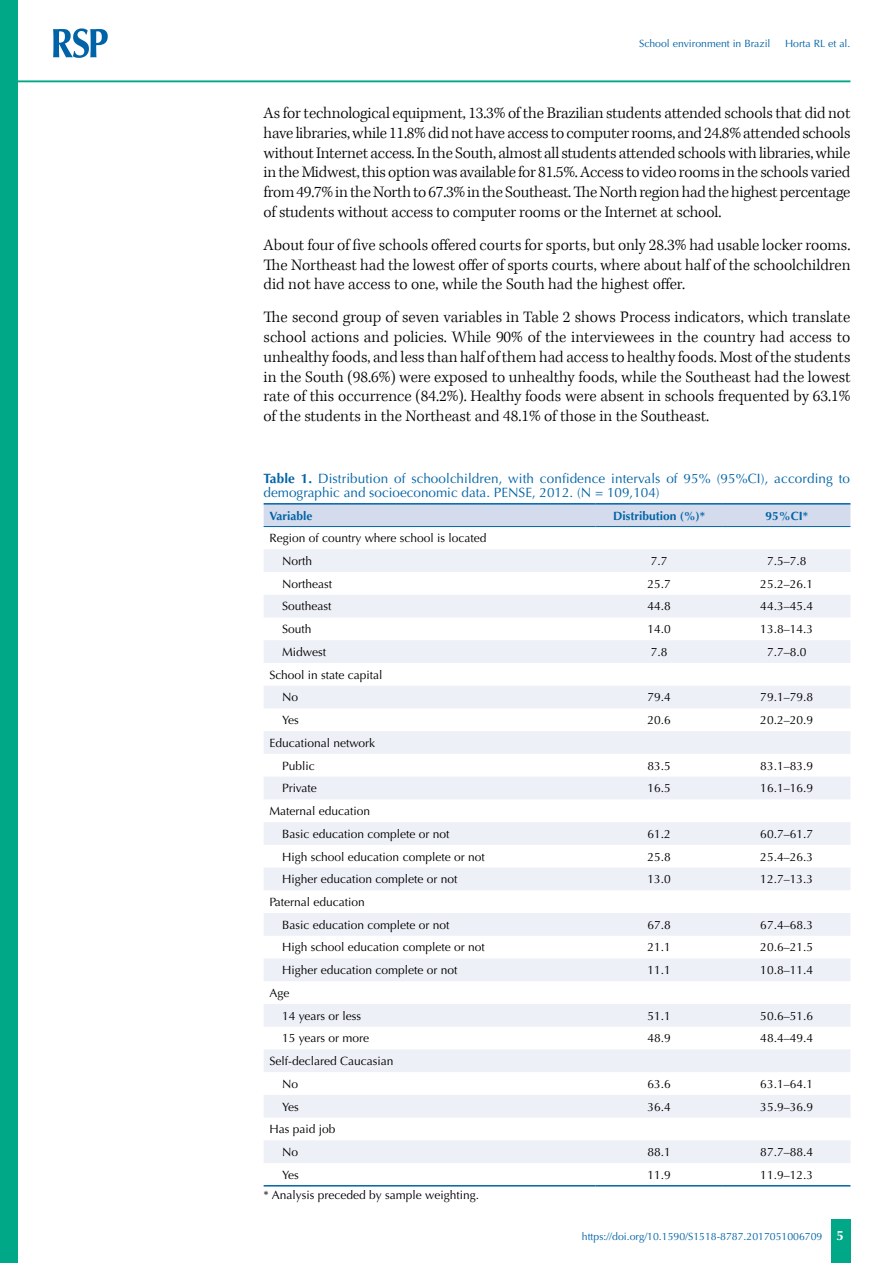
<style>
.page{position:relative;width:893px;height:1263px;background:#fff}
.page>*{position:absolute;margin:0;border:0;box-sizing:border-box;transform-origin:0 0}
.t1{font:300 16.5px/19.8px "Kepler Std";letter-spacing:-.005em;color:#000;text-align:justify}
.t2{font:13.5px/14.2px "Optima";letter-spacing:.01em;color:#0063a7}
.t3{font:700 13.5px "Optima";color:#fff}
.t4{font:12px/22.8px "Optima";color:#000}
.t5{font:700 12px "Optima";color:#0063a7}
.t6{font:10.5px "Optima";color:#0063a7}
.s1{font-weight:700}
</style>
<div class="page">
<div style="left:831px;top:1220px;width:20px;height:43px;background:#00a887"></div>
<div style="left:0;top:0;width:18px;height:1263px;background:#00a887"></div>
<svg style="left:53px;top:28px;width:55px;height:30px"></svg>
<hr style="left:18px;top:80px;width:832px;height:2px;background:#00a887">
<div style="left:264px;top:505px;width:586px;height:21px;background:#d4dbec"></div>
<svg style="left:264px;top:549px;width:586px;height:614px;fill:#eff1f7"></svg>
<hr style="left:264px;top:503px;width:331px;height:2px;background:#0063a7">
<hr style="left:595px;top:503px;width:128px;height:2px;background:#0063a7">
<hr style="left:723px;top:503px;width:127px;height:2px;background:#0063a7">
<hr style="left:264px;top:526px;width:331px;height:1px;background:#0063a7">
<hr style="left:595px;top:526px;width:128px;height:1px;background:#0063a7">
<hr style="left:723px;top:526px;width:127px;height:1px;background:#0063a7">
<hr style="left:264px;top:1185px;width:331px;height:1px;background:#0063a7">
<hr style="left:595px;top:1185px;width:128px;height:1px;background:#0063a7">
<hr style="left:723px;top:1185px;width:127px;height:1px;background:#0063a7">
<p class="t6" style="left:639px;top:37px;width:133px">School environment in Brazil</p>
<p class="t6" style="left:785px;top:37px;width:67px">Horta RL et al.</p>
<p class="t1" style="left:264px;top:103px;width:588px">As for technological equipment, 13.3% of the Brazilian students attended schools that did not have libraries, while 11.8% did not have access to computer rooms, and 24.8% attended schools without Internet access. In the South, almost all students attended schools with libraries, while in the Midwest, this option was available for 81.5%. Access to video rooms in the schools varied from 49.7% in the North to 67.3% in the Southeast. The North region had the highest percentage of students without access to computer rooms or the Internet at school.</p>
<p class="t1" style="left:264px;top:235px;width:588px">About four of five schools offered courts for sports, but only 28.3% had usable locker rooms.<br>The Northeast had the lowest offer of sports courts, where about half of the schoolchildren did not have access to one, while the South had the highest offer.</p>
<p class="t1" style="left:264px;top:308px;width:588px">The second group of seven variables in Table 2 shows Process indicators, which translate school actions and policies. While 90% of the interviewees in the country had access to unhealthy foods, and less than half of them had access to healthy foods. Most of the students in the South (98.6%) were exposed to unhealthy foods, while the Southeast had the lowest rate of this occurrence (84.2%). Healthy foods were absent in schools frequented by 63.1% of the students in the Northeast and 48.1% of those in the Southeast.</p>
<p class="t2" style="left:264px;top:471px;width:588px"><span class="s1">Table 1.</span> Distribution of schoolchildren, with confidence intervals of 95% (95%CI), according to demographic and socioeconomic data. PENSE, 2012. (N = 109,104)</p>
<p class="t5" style="left:269px;top:508px;width:45px">Variable</p>
<p class="t5" style="left:613px;top:508px;width:94px">Distribution (%)*</p>
<p class="t5" style="left:765px;top:508px;width:44px">95%CI*</p>
<p class="t4" style="left:282px;top:527px;width:206px;text-indent:-13px">Region of country where school is located<br>North</p>
<p class="t4" style="left:651px;top:550px;width:18px">7.7</p>
<p class="t4" style="left:767px;top:550px;width:41px">7.5–7.8</p>
<p class="t4" style="left:282px;top:572px;width:52px">Northeast</p>
<p class="t4" style="left:647px;top:572px;width:25px">25.7</p>
<p class="t4" style="left:760px;top:572px;width:54px">25.2–26.1</p>
<p class="t4" style="left:282px;top:595px;width:51px">Southeast</p>
<p class="t4" style="left:647px;top:595px;width:25px">44.8</p>
<p class="t4" style="left:760px;top:595px;width:54px">44.3–45.4</p>
<p class="t4" style="left:282px;top:618px;width:31px">South</p>
<p class="t4" style="left:647px;top:618px;width:25px">14.0</p>
<p class="t4" style="left:760px;top:618px;width:54px">13.8–14.3</p>
<p class="t4" style="left:282px;top:641px;width:45px">Midwest</p>
<p class="t4" style="left:651px;top:641px;width:18px">7.8</p>
<p class="t4" style="left:767px;top:641px;width:41px">7.7–8.0</p>
<p class="t4" style="left:282px;top:663px;width:102px;text-indent:-13px">School in state capital<br>No</p>
<p class="t4" style="left:647px;top:686px;width:25px">79.4</p>
<p class="t4" style="left:760px;top:686px;width:54px">79.1–79.8</p>
<p class="t4" style="left:282px;top:709px;width:18px">Yes</p>
<p class="t4" style="left:647px;top:709px;width:25px">20.6</p>
<p class="t4" style="left:760px;top:709px;width:54px">20.2–20.9</p>
<p class="t4" style="left:282px;top:731px;width:95px;text-indent:-13px">Educational network<br>Public</p>
<p class="t4" style="left:647px;top:754px;width:25px">83.5</p>
<p class="t4" style="left:760px;top:754px;width:54px">83.1–83.9</p>
<p class="t4" style="left:282px;top:777px;width:36px">Private</p>
<p class="t4" style="left:647px;top:777px;width:25px">16.5</p>
<p class="t4" style="left:760px;top:777px;width:54px">16.1–16.9</p>
<p class="t4" style="left:282px;top:800px;width:169px;text-indent:-13px">Maternal education<br>Basic education complete or not</p>
<p class="t4" style="left:647px;top:822px;width:25px">61.2</p>
<p class="t4" style="left:760px;top:822px;width:54px">60.7–61.7</p>
<p class="t4" style="left:282px;top:845px;width:204px">High school education complete or not</p>
<p class="t4" style="left:647px;top:845px;width:25px">25.8</p>
<p class="t4" style="left:760px;top:845px;width:54px">25.4–26.3</p>
<p class="t4" style="left:282px;top:868px;width:177px">Higher education complete or not</p>
<p class="t4" style="left:647px;top:868px;width:25px">13.0</p>
<p class="t4" style="left:760px;top:868px;width:54px">12.7–13.3</p>
<p class="t4" style="left:282px;top:891px;width:169px;text-indent:-13px">Paternal education<br>Basic education complete or not</p>
<p class="t4" style="left:647px;top:913px;width:25px">67.8</p>
<p class="t4" style="left:760px;top:913px;width:54px">67.4–68.3</p>
<p class="t4" style="left:282px;top:936px;width:204px">High school education complete or not</p>
<p class="t4" style="left:647px;top:936px;width:25px">21.1</p>
<p class="t4" style="left:760px;top:936px;width:54px">20.6–21.5</p>
<p class="t4" style="left:282px;top:959px;width:177px">Higher education complete or not</p>
<p class="t4" style="left:647px;top:959px;width:25px">11.1</p>
<p class="t4" style="left:760px;top:959px;width:54px">10.8–11.4</p>
<p class="t4" style="left:282px;top:982px;width:81px;text-indent:-13px">Age<br>14 years or less</p>
<p class="t4" style="left:647px;top:1004px;width:25px">51.1</p>
<p class="t4" style="left:760px;top:1004px;width:54px">50.6–51.6</p>
<p class="t4" style="left:282px;top:1027px;width:89px">15 years or more</p>
<p class="t4" style="left:647px;top:1027px;width:25px">48.9</p>
<p class="t4" style="left:760px;top:1027px;width:54px">48.4–49.4</p>
<p class="t4" style="left:282px;top:1050px;width:113px;text-indent:-13px">Self-declared Caucasian<br>No</p>
<p class="t4" style="left:647px;top:1072px;width:25px">63.6</p>
<p class="t4" style="left:760px;top:1072px;width:54px">63.1–64.1</p>
<p class="t4" style="left:282px;top:1095px;width:18px">Yes</p>
<p class="t4" style="left:647px;top:1095px;width:25px">36.4</p>
<p class="t4" style="left:760px;top:1095px;width:54px">35.9–36.9</p>
<p class="t4" style="left:282px;top:1118px;width:55px;text-indent:-13px">Has paid job<br>No</p>
<p class="t4" style="left:647px;top:1141px;width:25px">88.1</p>
<p class="t4" style="left:760px;top:1141px;width:54px">87.7–88.4</p>
<p class="t4" style="left:282px;top:1163px;width:18px">Yes</p>
<p class="t4" style="left:647px;top:1163px;width:25px">11.9</p>
<p class="t4" style="left:760px;top:1163px;width:54px">11.9–12.3</p>
<p class="t4" style="left:264px;top:1184px;width:217px">* Analysis preceded by sample weighting.</p>
<p class="t6" style="left:582px;top:1230px;width:242px">https://doi.org/10.1590/S1518-8787.2017051006709</p>
<p class="t3" style="left:836px;top:1227px;width:9px">5</p>
</div>
